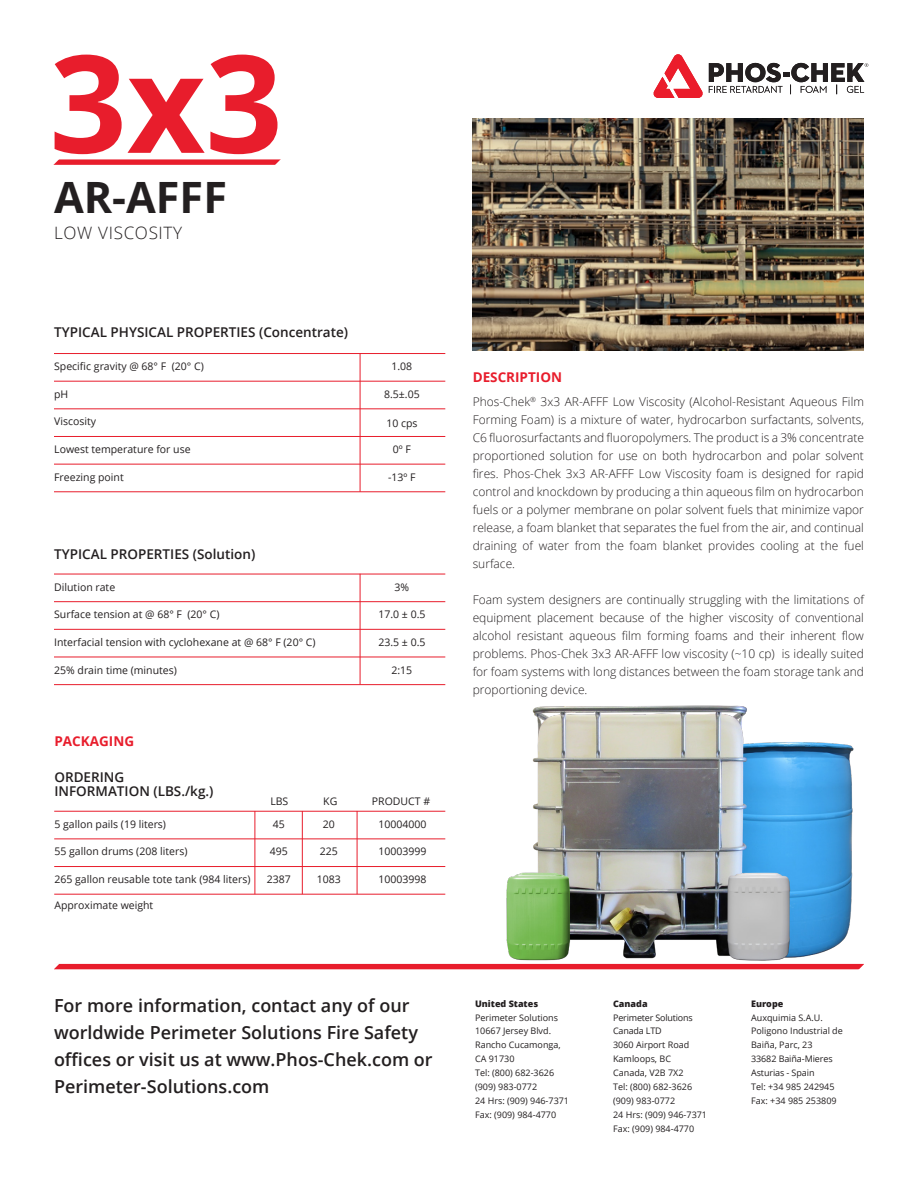
<style>
.page{position:relative;width:918px;height:1188px;background:#fff}
.page>*{position:absolute;margin:0;border:0;box-sizing:border-box;transform-origin:0 0}
.Body_Copy{font:700 135.6px "Open Sans";color:#e81d2c}
.Body_Copy-2{font:700 43.2px "Open Sans";color:#231f20}
.t1{font:600 18px/27px "Open Sans";color:#231f20}
.Body_Copy-3{font:300 17.1px "Open Sans";letter-spacing:.04em;color:#231f20}
.Body_Copy-4{font:600 13.5px/13.5px "Open Sans";color:#231f20}
.Body_Copy-5{font:700 13.5px "Open Sans";color:#e81d2c}
.Body_Copy-6{font:300 12px/18px "Open Sans";color:#231f20;text-align:justify}
.t2{font:10.5px "Open Sans";color:#231f20}
.t3{font:9px/14px "Open Sans";color:#231f20}
.t4{font:800 9px "Open Sans";color:#231f20}
</style>
<div class="page">
<div style="left:54px;top:964px;width:810px;height:5px;background:#e81d2c"></div>
<svg style="left:857px;top:965px;width:7px;height:5px"></svg>
<svg style="left:54px;top:963px;width:6px;height:7px"></svg>
<svg style="left:653px;top:54px;width:50px;height:44px"></svg>
<svg style="left:709px;top:63px;width:159px;height:31px"></svg>
<hr style="left:54px;top:381px;width:391px;height:1px;background:#e81d2c">
<hr style="left:54px;top:353px;width:391px;height:1px;background:#e81d2c">
<hr style="left:54px;top:408px;width:391px;height:1px;background:#e81d2c">
<hr style="left:54px;top:436px;width:391px;height:1px;background:#e81d2c">
<hr style="left:54px;top:464px;width:391px;height:1px;background:#e81d2c">
<hr style="left:54px;top:491px;width:391px;height:1px;background:#e81d2c">
<hr style="left:360px;top:353px;width:1px;height:139px;background:#e81d2c">
<hr style="left:54px;top:601px;width:391px;height:1px;background:#e81d2c">
<hr style="left:54px;top:574px;width:391px;height:1px;background:#e81d2c">
<hr style="left:54px;top:629px;width:391px;height:1px;background:#e81d2c">
<hr style="left:54px;top:657px;width:391px;height:1px;background:#e81d2c">
<hr style="left:54px;top:684px;width:391px;height:1px;background:#e81d2c">
<hr style="left:360px;top:574px;width:1px;height:111px;background:#e81d2c">
<hr style="left:54px;top:839px;width:391px;height:1px;background:#e81d2c">
<hr style="left:54px;top:811px;width:391px;height:1px;background:#e81d2c">
<hr style="left:54px;top:866px;width:391px;height:1px;background:#e81d2c">
<hr style="left:54px;top:894px;width:391px;height:1px;background:#e81d2c">
<hr style="left:302px;top:811px;width:1px;height:83px;background:#e81d2c">
<hr style="left:357px;top:811px;width:1px;height:83px;background:#e81d2c">
<hr style="left:255px;top:811px;width:1px;height:83px;background:#e81d2c">
<img style="left:497px;top:705px;width:367px;height:260px">
<div style="left:49px;top:159px;width:248px;height:6px;background:#e81d2c"></div>
<svg style="left:273px;top:159px;width:24px;height:6px"></svg>
<svg style="left:49px;top:159px;width:10px;height:6px"></svg>
<img style="left:473px;top:119px;width:391px;height:232px">
<p class="Body_Copy" style="left:49px;top:8px;width:235px">3x3</p>
<p class="Body_Copy-2" style="left:54px;top:166px;width:175px">AR-AFFF</p>
<p class="Body_Copy-3" style="left:54px;top:221px;width:130px">LOW VISCOSITY</p>
<p class="Body_Copy-4" style="left:54px;top:325px;width:295px">TYPICAL PHYSICAL PROPERTIES (Concentrate)</p>
<p class="t2" style="left:54px;top:359px;width:151px">Specific gravity @ 68° F (20° C)</p>
<p class="t2" style="left:392px;top:359px;width:22px">1.08</p>
<p class="t2" style="left:384px;top:387px;width:37px">8.5±.05</p>
<p class="t2" style="left:386px;top:416px;width:33px">10 cps</p>
<p class="t2" style="left:393px;top:442px;width:20px">0º F</p>
<p class="t2" style="left:388px;top:470px;width:29px">-13º F</p>
<p class="t2" style="left:54px;top:387px;width:16px">pH</p>
<p class="t2" style="left:54px;top:414px;width:43px">Viscosity</p>
<p class="t2" style="left:54px;top:442px;width:138px">Lowest temperature for use</p>
<p class="t2" style="left:54px;top:470px;width:71px">Freezing point</p>
<p class="Body_Copy-4" style="left:54px;top:547px;width:203px">TYPICAL PROPERTIES (Solution)</p>
<p class="t2" style="left:54px;top:580px;width:63px">Dilution rate</p>
<p class="t2" style="left:395px;top:580px;width:16px">3%</p>
<p class="t2" style="left:378px;top:607px;width:49px">17.0 ± 0.5</p>
<p class="t2" style="left:378px;top:635px;width:49px">23.5 ± 0.5</p>
<p class="t2" style="left:392px;top:663px;width:22px">2:15</p>
<p class="t2" style="left:54px;top:607px;width:167px">Surface tension at @ 68° F (20° C)</p>
<p class="t2" style="left:54px;top:635px;width:263px">Interfacial tension with cyclohexane at @ 68° F (20° C)</p>
<p class="t2" style="left:54px;top:663px;width:124px">25% drain time (minutes)</p>
<p class="Body_Copy-5" style="left:54px;top:731px;width:81px">PACKAGING</p>
<p class="Body_Copy-4" style="left:54px;top:770px;width:161px">ORDERING<br>INFORMATION (LBS./kg.)</p>
<p class="t2" style="left:54px;top:817px;width:113px">5 gallon pails (19 liters)</p>
<p class="t2" style="left:273px;top:817px;width:14px">45</p>
<p class="t2" style="left:379px;top:817px;width:50px">10004000</p>
<p class="t2" style="left:270px;top:844px;width:20px">495</p>
<p class="t2" style="left:267px;top:872px;width:26px">2387</p>
<p class="t2" style="left:317px;top:872px;width:26px">1083</p>
<p class="t2" style="left:270px;top:794px;width:20px">LBS</p>
<p class="t2" style="left:323px;top:794px;width:16px">KG</p>
<p class="t2" style="left:372px;top:794px;width:60px">PRODUCT #</p>
<p class="t2" style="left:323px;top:817px;width:14px">20</p>
<p class="t2" style="left:54px;top:844px;width:135px">55 gallon drums (208 liters)</p>
<p class="t2" style="left:54px;top:872px;width:198px">265 gallon reusable tote tank (984 liters)</p>
<p class="t2" style="left:379px;top:844px;width:50px">10003999</p>
<p class="t2" style="left:379px;top:872px;width:50px">10003998</p>
<p class="t2" style="left:320px;top:844px;width:20px">225</p>
<p class="t2" style="left:54px;top:898px;width:100px">Approximate weight</p>
<h3 class="t1" style="left:54px;top:992px;width:380px">For more information, contact any of our worldwide Perimeter Solutions Fire Safety offices or visit us at www.Phos-Chek.com or Perimeter-Solutions.com</h3>
<p class="Body_Copy-5" style="left:473px;top:367px;width:91px">DESCRIPTION</p>
<p class="Body_Copy-6" style="left:473px;top:392px;width:393px">Phos-Chek<sup>®</sup> 3x3 AR-AFFF Low Viscosity (Alcohol-Resistant Aqueous Film Forming Foam) is a mixture of water, hydrocarbon surfactants, solvents, C6 fluorosurfactants and fluoropolymers. The product is a 3% concentrate proportioned solution for use on both hydrocarbon and polar solvent fires. Phos-Chek 3x3 AR-AFFF Low Viscosity foam is designed for rapid control and knockdown by producing a thin aqueous film on hydrocarbon fuels or a polymer membrane on polar solvent fuels that minimize vapor release, a foam blanket that separates the fuel from the air, and continual draining of water from the foam blanket provides cooling at the fuel surface.</p>
<p class="Body_Copy-6" style="left:473px;top:590px;width:393px">Foam system designers are continually struggling with the limitations of equipment placement because of the higher viscosity of conventional alcohol resistant aqueous film forming foams and their inherent flow problems. Phos-Chek 3x3 AR-AFFF low viscosity (~10 cp) is ideally suited for foam systems with long distances between the foam storage tank and proportioning device.</p>
<p class="t4" style="left:475px;top:996px;width:65px">United States</p>
<p class="t3" style="left:475px;top:1010px;width:96px">Perimeter Solutions<br>10667 Jersey Blvd.<br>Rancho Cucamonga,<br>CA 91730<br>Tel: (800) 682-3626 (909) 983-0772<br>24 Hrs: (909) 946-7371<br>Fax: (909) 984-4770</p>
<p class="t4" style="left:613px;top:996px;width:36px">Canada</p>
<p class="t3" style="left:613px;top:1010px;width:96px">Perimeter Solutions<br>Canada LTD<br>3060 Airport Road<br>Kamloops, BC<br>Canada, V2B 7X2<br>Tel: (800) 682-3626 (909) 983-0772<br>24 Hrs: (909) 946-7371<br>Fax: (909) 984-4770</p>
<p class="t4" style="left:751px;top:996px;width:34px">Europe</p>
<p class="t3" style="left:751px;top:1010px;width:93px">Auxquimia S.A.U.<br>Poligono Industrial de<br>Baiña, Parc, 23<br>33682 Baiña-Mieres<br>Asturias - Spain<br>Tel: +34 985 242945<br>Fax: +34 985 253809</p>
</div>
